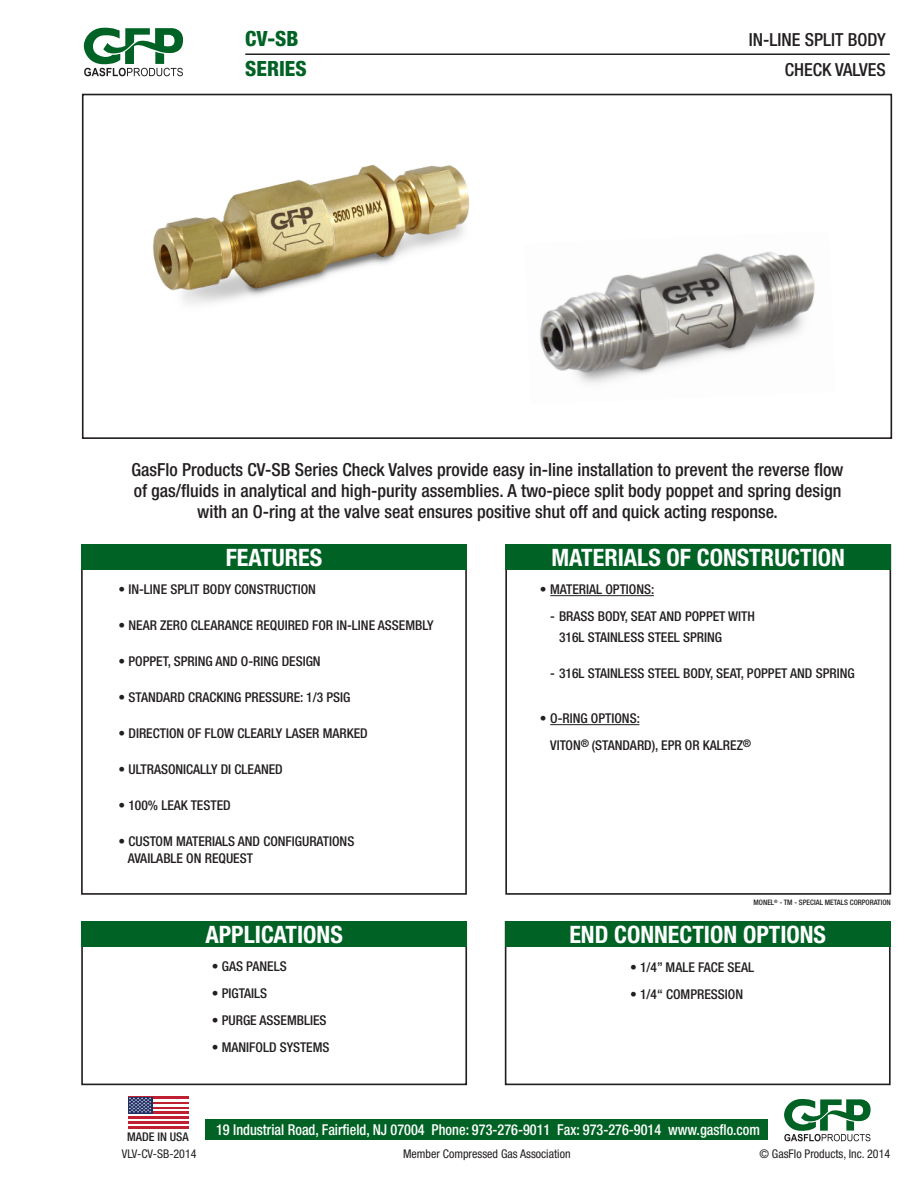
<style>
.page{position:relative;width:918px;height:1188px;background:#fff}
.page>*{position:absolute;margin:0;border:0;box-sizing:border-box;transform-origin:0 0}
.t1{font:700 condensed 24px "Helvetica Neue";color:#fff}
.t2{font:800 condensed 21px/30px "Helvetica Neue";color:#006224}
.t3{font:500 condensed 18px/21px "Helvetica Neue";color:#231f20;text-align:right}
.t4{font:500 condensed 15px "Helvetica Neue";color:#fff;scale:.95 1}
.t5{font:500 condensed 13.5px/16.2px "Helvetica Neue";color:#231f20}
.t6{font:condensed 12px "Helvetica Neue";color:#231f20}
.t7{font:500 condensed 12px "Helvetica Neue";color:#231f20}
.t8{font:500 condensed 7.5px "Helvetica Neue";color:#231f20}
</style>
<div class="page">
<img style="left:540px;top:251px;width:275px;height:133px">
<img style="left:153px;top:164px;width:317px;height:140px">
<div style="left:82px;top:94px;width:810px;height:345px;border:2px solid #231f20"></div>
<div style="left:206px;top:1120px;width:562px;height:20px;background:#006224"></div>
<svg style="left:784px;top:1099px;width:87px;height:42px"></svg>
<svg style="left:83px;top:27px;width:100px;height:49px"></svg>
<hr style="left:245px;top:53px;width:645px;height:2px;background:#231f20">
<div style="left:81px;top:544px;width:386px;height:351px;border:2px solid #231f20"></div>
<div style="left:81px;top:544px;width:386px;height:26px;background:#006224"></div>
<div style="left:505px;top:544px;width:386px;height:351px;border:2px solid #231f20"></div>
<div style="left:505px;top:544px;width:386px;height:26px;background:#006224"></div>
<div style="left:81px;top:921px;width:386px;height:164px;border:2px solid #231f20"></div>
<div style="left:81px;top:921px;width:386px;height:26px;background:#006224"></div>
<div style="left:505px;top:921px;width:386px;height:164px;border:2px solid #231f20"></div>
<div style="left:505px;top:921px;width:386px;height:26px;background:#006224"></div>
<hr style="left:128px;top:1126px;width:60px;height:2px;background:#c01f32">
<hr style="left:128px;top:1121px;width:60px;height:2px;background:#c01f32">
<hr style="left:128px;top:1116px;width:60px;height:2px;background:#c01f32">
<hr style="left:128px;top:1111px;width:60px;height:2px;background:#c01f32">
<hr style="left:128px;top:1106px;width:60px;height:3px;background:#c01f32">
<hr style="left:128px;top:1102px;width:60px;height:2px;background:#c01f32">
<hr style="left:128px;top:1097px;width:60px;height:2px;background:#c01f32">
<div style="left:128px;top:1097px;width:24px;height:16px;background:#1f2f64"></div>
<svg style="left:129px;top:1097px;width:22px;height:16px"></svg>
<hr style="left:550px;top:595px;width:104px;height:1px;background:#231f20">
<hr style="left:550px;top:724px;width:89px;height:1px;background:#231f20">
<h2 class="t2" style="left:245px;top:23px;width:63px">CV-SB<br>SERIES</h2>
<h3 class="t3" style="left:749px;top:24px;width:138px;line-height:30px">IN-LINE SPLIT BODY<br>CHECK VALVES</h3>
<p class="t3" style="left:131px;top:459px;width:714px;text-align:center">GasFlo Products CV-SB Series Check Valves provide easy in-line installation to prevent the reverse flow of gas/fluids in analytical and high-purity assemblies. A two-piece split body poppet and spring design with an O-ring at the valve seat ensures positive shut off and quick acting response.</p>
<h1 class="t1" style="left:226px;top:543px;width:98px">FEATURES</h1>
<p class="t5" style="left:119px;top:581px;width:199px">• IN-LINE SPLIT BODY CONSTRUCTION</p>
<p class="t5" style="left:119px;top:617px;width:317px">• NEAR ZERO CLEARANCE REQUIRED FOR IN-LINE ASSEMBLY</p>
<p class="t5" style="left:119px;top:653px;width:204px">• POPPET, SPRING AND O-RING DESIGN</p>
<p class="t5" style="left:119px;top:689px;width:233px">• STANDARD CRACKING PRESSURE: 1/3 PSIG</p>
<p class="t5" style="left:119px;top:725px;width:251px">• DIRECTION OF FLOW CLEARLY LASER MARKED</p>
<p class="t5" style="left:119px;top:761px;width:166px">• ULTRASONICALLY DI CLEANED</p>
<p class="t5" style="left:119px;top:797px;width:114px">• 100% LEAK TESTED</p>
<p class="t5" style="left:128px;top:833px;width:228px;text-indent:-9px">• CUSTOM MATERIALS AND CONFIGURATIONS<br>AVAILABLE ON REQUEST</p>
<h1 class="t1" style="left:205px;top:920px;width:139px">APPLICATIONS</h1>
<p class="t5" style="left:212px;top:958px;width:76px">• GAS PANELS</p>
<p class="t5" style="left:212px;top:985px;width:57px">• PIGTAILS</p>
<p class="t5" style="left:212px;top:1012px;width:116px">• PURGE ASSEMBLIES</p>
<p class="t5" style="left:212px;top:1039px;width:119px">• MANIFOLD SYSTEMS</p>
<h1 class="t1" style="left:552px;top:543px;width:295px">MATERIALS OF CONSTRUCTION</h1>
<p class="t5" style="left:540px;top:581px;width:116px">• MATERIAL OPTIONS:</p>
<p class="t5" style="left:559px;top:606px;width:198px;line-height:21px;text-indent:-9px">- BRASS BODY, SEAT AND POPPET WITH<br>316L STAINLESS STEEL SPRING</p>
<p class="t5" style="left:550px;top:665px;width:306px">- 316L STAINLESS STEEL BODY, SEAT, POPPET AND SPRING</p>
<p class="t5" style="left:550px;top:705px;width:203px;line-height:27px;text-indent:-10px">• O-RING OPTIONS:<br>VITON<sup>®</sup> (STANDARD), EPR OR KALREZ<sup>®</sup></p>
<p class="t8" style="left:753px;top:898px;width:139px">MONEL<sup>®</sup> - TM - SPECIAL METALS CORPORATION</p>
<h1 class="t1" style="left:569px;top:920px;width:258px">END CONNECTION OPTIONS</h1>
<p class="t5" style="left:630px;top:959px;width:125px">• 1/4” MALE FACE SEAL</p>
<p class="t5" style="left:630px;top:986px;width:114px">• 1/4“ COMPRESSION</p>
<p class="t7" style="left:127px;top:1129px;width:63px">MADE IN USA</p>
<p class="t6" style="left:122px;top:1147px;width:76px">VLV-CV-SB-2014</p>
<p class="t4" style="left:216px;top:1121px;width:574px">19 Industrial Road, Fairfield, NJ 07004 Phone: 973-276-9011 Fax: 973-276-9014 www.gasflo.com</p>
<p class="t6" style="left:403px;top:1147px;width:169px">Member Compressed Gas Association</p>
<p class="t6" style="left:759px;top:1147px;width:132px">© GasFlo Products, Inc. 2014</p>
</div>
